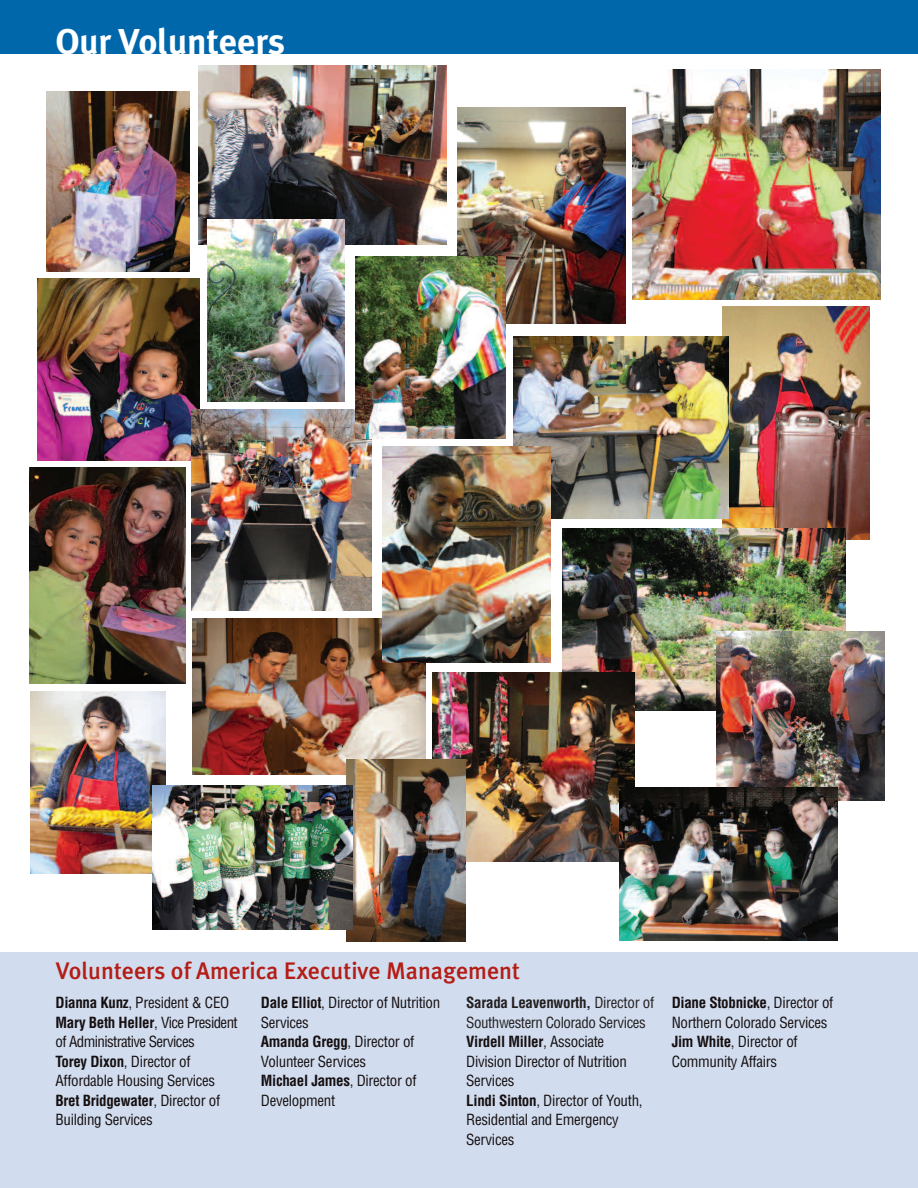
<style>
.page{position:relative;width:918px;height:1188px;background:#fff}
.page>*{position:absolute;margin:0;border:0;box-sizing:border-box;transform-origin:0 0}
.t1{font:700 36px "Meta Plus";color:#fff}
.t2{font:500 24px "Meta Plus";color:#b41d15}
.t3{font:condensed 15px/19.5px "Helvetica";letter-spacing:-.02em;color:#160f11}
.s1{font-weight:700}
.s2{font-weight:700;color:#231f20}
.s3{color:#231f20}
</style>
<div class="page">
<img style="left:192px;top:618px;width:234px;height:156px">
<div style="left:0;top:0;width:918px;height:54px;background:#0067ab"></div>
<img style="left:46px;top:91px;width:143px;height:180px">
<img style="left:633px;top:69px;width:247px;height:231px">
<img style="left:722px;top:307px;width:148px;height:233px">
<img style="left:199px;top:66px;width:248px;height:178px">
<img style="left:207px;top:220px;width:137px;height:182px">
<img style="left:38px;top:279px;width:162px;height:182px">
<div style="left:0;top:952px;width:918px;height:236px;background:#d1ddee"></div>
<img style="left:457px;top:107px;width:168px;height:217px">
<img style="left:514px;top:336px;width:215px;height:182px">
<img style="left:562px;top:529px;width:283px;height:182px">
<img style="left:191px;top:410px;width:180px;height:201px">
<img style="left:356px;top:256px;width:150px;height:183px">
<img style="left:382px;top:446px;width:169px;height:217px">
<img style="left:30px;top:467px;width:155px;height:217px">
<img style="left:717px;top:631px;width:167px;height:170px">
<img style="left:433px;top:673px;width:201px;height:188px">
<img style="left:620px;top:787px;width:217px;height:153px">
<img style="left:346px;top:759px;width:120px;height:183px">
<img style="left:30px;top:692px;width:136px;height:182px">
<img style="left:153px;top:785px;width:200px;height:145px">
<h1 class="t1" style="left:56px;top:20px;width:231px">Our Volunteers</h1>
<h2 class="t2" style="left:56px;top:957px;width:466px">Volunteers of America Executive Management</h2>
<p class="t3" style="left:55px;top:993px;width:184px"><span class="s1">Dianna Kunz</span>, President &amp; CEO<br><span class="s1">Mary Beth Heller</span>, Vice President of Administrative Services<br><span class="s1">Torey Dixon</span>, Director of<br>Affordable Housing Services<br><span class="s1">Bret Bridgewater</span>, Director of<br>Building Services</p>
<p class="t3" style="left:261px;top:993px;width:181px"><span class="s1">Dale Elliot</span>, Director of Nutrition<br>Services<br><span class="s1">Amanda Gregg</span>, Director of<br>Volunteer Services<br><span class="s1">Michael James</span>, Director of<br>Development</p>
<p class="t3" style="left:466px;top:993px;width:189px"><span class="s2">Sarada Leavenworth,</span> <span class="s3">Director of<br>Southwestern Colorado Services<br></span><span class="s1">Virdell Miller</span>, Associate<br>Division Director of Nutrition<br>Services<br><span class="s1">Lindi Sinton</span>, Director of Youth,<br>Residential and Emergency<br>Services</p>
<p class="t3" style="left:672px;top:993px;width:163px"><span class="s1">Diane Stobnicke</span>, Director of<br>Northern Colorado Services<br><span class="s1">Jim White</span>, Director of<br>Community Affairs</p>
</div>
